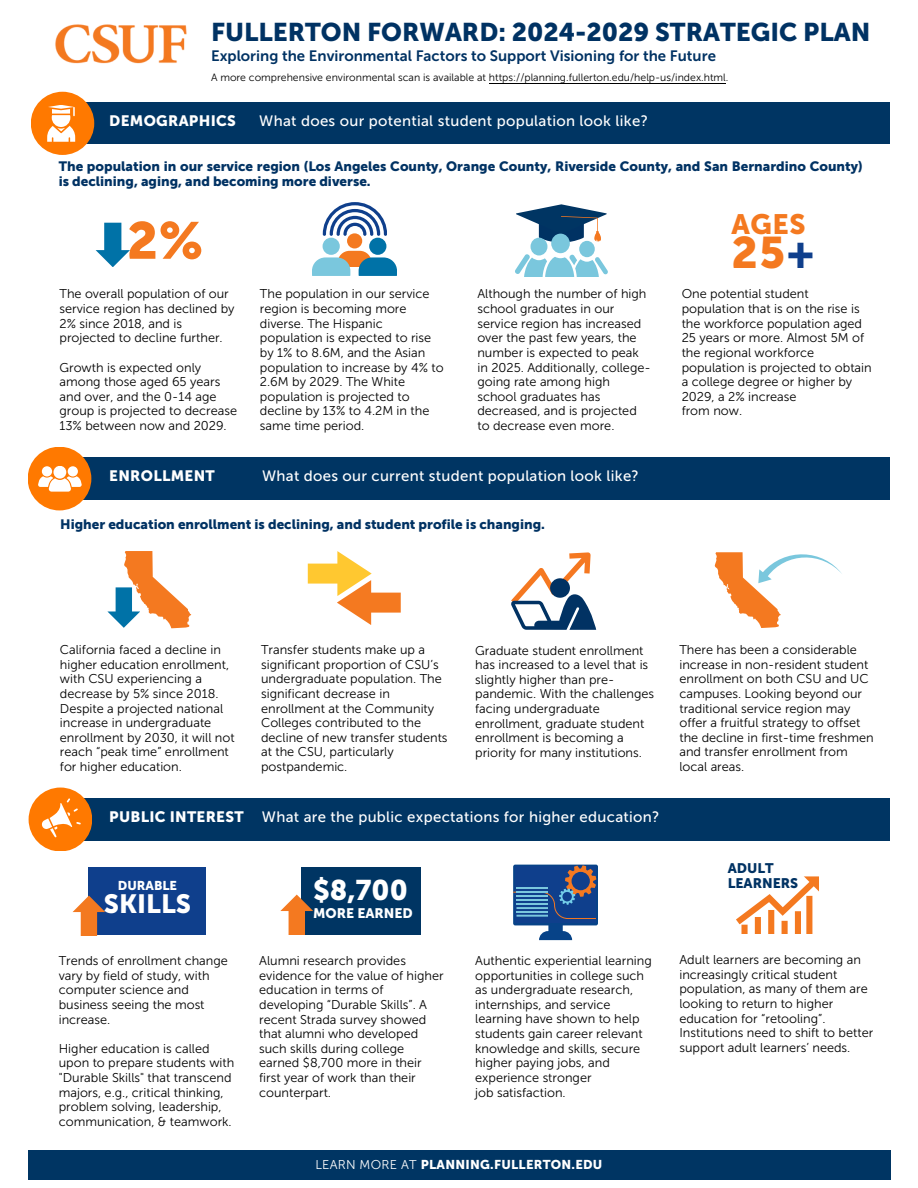
<style>
.page{position:relative;width:918px;height:1188px;background:#fff}
.page>*{position:absolute;margin:0;border:0;box-sizing:border-box;transform-origin:0 0}
.t1{font:51.75px "Museo Sans 900";color:#f47920}
.t2{font:43.95px "Museo Sans 900";color:#f47920}
.t3{font:28.2px "Museo Sans 900";color:#fff}
.t4{font:27.9px "Museo Sans 900";color:#f47920}
.t5{font:26.25px "Museo Sans 900";color:#fff}
.t6{font:25.5px "Museo Sans 900";color:#003263}
.t7{font:15px "Museo Sans 500";letter-spacing:.02em;color:#fff}
.t8{font:15px "Museo Sans 700";color:#003263}
.t9{font:15px "Museo Sans 900";letter-spacing:.02em;color:#fff}
.t10{font:13.8px/14.7px "Museo Sans 900";color:#003263}
.t11{font:13.8px "Museo Sans 900";color:#fff}
.t12{font:13.5px/14.7px "Museo Sans 900";color:#003263}
.t13{font:12.75px/14.7px "Museo Sans 300";color:#000}
.t14{font:12.75px "Museo Sans 900";letter-spacing:.02em;color:#fff}
.t15{font:12.75px "Museo Sans 900";color:#fff}
.t16{font:10.5px "Museo Sans 300";color:#000}
.s1{color:#0f3f8c}
.s2{font-family:"Museo Sans 300"}
</style>
<div class="page">
<img style="left:55px;top:24px;width:132px;height:40px">
<div style="left:88px;top:867px;width:118px;height:67px;background:#0f3f8c"></div>
<svg style="left:73px;top:896px;width:32px;height:40px"></svg>
<svg style="left:124px;top:551px;width:67px;height:77px"></svg>
<svg style="left:107px;top:588px;width:33px;height:40px"></svg>
<div style="left:302px;top:867px;width:119px;height:67px;background:#003563"></div>
<svg style="left:280px;top:895px;width:33px;height:40px"></svg>
<svg style="left:308px;top:551px;width:93px;height:74px"></svg>
<div style="left:347px;top:233px;width:15px;height:15px;background:#f47920;border-radius:50%"></div>
<div style="left:323px;top:238px;width:17px;height:17px;background:#7ac7dd;border-radius:50%"></div>
<svg style="left:323px;top:202px;width:64px;height:34px"></svg>
<svg style="left:312px;top:251px;width:85px;height:25px"></svg>
<div style="left:369px;top:238px;width:17px;height:17px;background:#0072a7;border-radius:50%"></div>
<svg style="left:511px;top:552px;width:85px;height:78px"></svg>
<svg style="left:516px;top:204px;width:91px;height:39px"></svg>
<div style="left:551px;top:234px;width:19px;height:19px;background:#7ac7dd;border-radius:50%"></div>
<div style="left:579px;top:241px;width:16px;height:16px;background:#7ac7dd;border-radius:50%"></div>
<div style="left:531px;top:238px;width:16px;height:17px;background:#7ac7dd;border-radius:50%"></div>
<svg style="left:515px;top:254px;width:93px;height:23px"></svg>
<div style="left:28px;top:1151px;width:862px;height:29px;background:#003563"></div>
<div style="left:60px;top:458px;width:832px;height:43px;background:#003563"></div>
<svg style="left:28px;top:447px;width:63px;height:63px;fill:#ff7900"></svg>
<div style="left:53px;top:466px;width:13px;height:13px;background:#fff;border-radius:50%"></div>
<div style="left:42px;top:466px;width:10px;height:10px;background:#fff;border-radius:50%"></div>
<div style="left:68px;top:466px;width:10px;height:10px;background:#fff;border-radius:50%"></div>
<svg style="left:38px;top:476px;width:44px;height:16px"></svg>
<div style="left:63px;top:102px;width:828px;height:43px;background:#003563"></div>
<svg style="left:31px;top:92px;width:63px;height:63px;fill:#ff7900"></svg>
<svg style="left:47px;top:105px;width:28px;height:37px"></svg>
<hr style="left:489px;top:83px;width:237px;height:1px;background:#000">
<svg style="left:714px;top:552px;width:128px;height:76px"></svg>
<svg style="left:96px;top:223px;width:34px;height:44px"></svg>
<div style="left:60px;top:798px;width:831px;height:44px;background:#003563"></div>
<svg style="left:29px;top:788px;width:63px;height:63px;fill:#ff7900"></svg>
<svg style="left:736px;top:876px;width:83px;height:58px"></svg>
<svg style="left:513px;top:865px;width:85px;height:75px;background:#48689a"></svg>
<hr style="left:516px;top:888px;width:40px;height:1px;background:#7ac7dd">
<hr style="left:516px;top:891px;width:40px;height:2px;background:#7ac7dd">
<hr style="left:516px;top:895px;width:40px;height:2px;background:#7ac7dd">
<hr style="left:516px;top:899px;width:40px;height:2px;background:#7ac7dd">
<svg style="left:42px;top:798px;width:39px;height:40px;background:#ff983b"></svg>
<h3 class="t6" style="left:211px;top:17px;width:661px">FULLERTON FORWARD: 2024-2029 STRATEGIC PLAN</h3>
<p class="t8" style="left:211px;top:47px;width:506px">Exploring the Environmental Factors to Support Visioning for the Future</p>
<p class="t16" style="left:211px;top:71px;width:519px">A more comprehensive environmental scan is available at https://planning.fullerton.edu/help-us/index.html.</p>
<p class="t9" style="left:109px;top:112px;width:128px">DEMOGRAPHICS</p>
<p class="t7" style="left:259px;top:112px;width:390px">What does our potential student population look like?</p>
<p class="t12" style="left:59px;top:159px;width:805px">The population in our service region (Los Angeles County, Orange County, Riverside County, and San Bernardino County) is declining, aging, and becoming more diverse.</p>
<h1 class="t1" style="left:127px;top:210px;width:78px">2%</h1>
<p class="t13" style="left:60px;top:287px;width:177px">The overall population of our service region has declined by<br>2% since 2018, and is projected to decline further.</p>
<p class="t13" style="left:60px;top:360px;width:179px">Growth is expected only among those aged 65 years and over, and the 0-14 age group is projected to decrease<br>13% between now and 2029.</p>
<p class="t13" style="left:260px;top:287px;width:185px">The population in our service region is becoming more diverse. The Hispanic population is expected to rise by 1% to 8.6M, and the Asian population to increase by 4% to<br>2.6M by 2029. The White population is projected to decline by 13% to 4.2M in the same time period.</p>
<p class="t13" style="left:477px;top:287px;width:175px">Although the number of high school graduates in our service region has increased over the past few years, the number is expected to peak in 2025. Additionally, college&shy;going rate among high school graduates has decreased, and is projected to decrease even more.</p>
<p class="t9" style="left:109px;top:467px;width:107px">ENROLLMENT</p>
<p class="t7" style="left:262px;top:467px;width:378px">What does our current student population look like?</p>
<p class="t12" style="left:60px;top:517px;width:486px">Higher education enrollment is declining, and student profile is changing.</p>
<h3 class="t4" style="left:731px;top:207px;width:76px">AGES</h3>
<h2 class="t2" style="left:731px;top:226px;width:84px">25<span class="s1">+</span></h2>
<p class="t13" style="left:682px;top:287px;width:192px">One potential student population that is on the rise is the workforce population aged<br>25 years or more. Almost 5M of the regional workforce population is projected to obtain a college degree or higher by<br>2029, a 2% increase<br>from now.</p>
<p class="t13" style="left:60px;top:642px;width:176px">California faced a decline in higher education enrollment, with CSU experiencing a decrease by 5% since 2018.<br>Despite a projected national increase in undergraduate enrollment by 2030, it will not reach “peak time” enrollment for higher education.</p>
<p class="t9" style="left:109px;top:808px;width:136px">PUBLIC INTEREST</p>
<p class="t13" style="left:261px;top:642px;width:188px">Transfer students make up a significant proportion of CSU’s undergraduate population. The significant decrease in enrollment at the Community<br>Colleges contributed to the decline of new transfer students at the CSU, particularly postpandemic.</p>
<p class="t13" style="left:475px;top:643px;width:180px">Graduate student enrollment has increased to a level that is slightly higher than pre&shy;pandemic. With the challenges facing undergraduate enrollment, graduate student enrollment is becoming a priority for many institutions.</p>
<p class="t7" style="left:262px;top:808px;width:399px">What are the public expectations for higher education?</p>
<p class="t15" style="left:118px;top:878px;width:61px">DURABLE</p>
<h3 class="t5" style="left:104px;top:888px;width:89px">SKILLS</h3>
<p class="t13" style="left:59px;top:953px;width:171px">Trends of enrollment change vary by field of study, with computer science and business seeing the most increase.</p>
<p class="t13" style="left:59px;top:1041px;width:177px">Higher education is called upon to prepare students with "Durable Skills" that transcend majors, e.g., critical thinking, problem solving, leadership, communication, &amp; teamwork.</p>
<h3 class="t3" style="left:313px;top:874px;width:96px">$8,700</h3>
<p class="t11" style="left:313px;top:905px;width:101px">MORE EARNED</p>
<p class="t13" style="left:259px;top:953px;width:186px">Alumni research provides evidence for the value of higher education in terms of developing “Durable Skills”. A recent Strada survey showed that alumni who developed such skills during college earned $8,700 more in their first year of work than their counterpart.</p>
<p class="t13" style="left:475px;top:953px;width:178px">Authentic experiential learning opportunities in college such as undergraduate research, internships, and service learning have shown to help students gain career relevant knowledge and skills, secure higher paying jobs, and experience stronger<br>job satisfaction.</p>
<p class="t14" style="left:315px;top:1157px;width:289px"><span class="s2">LEARN MORE AT</span> PLANNING.FULLERTON.EDU</p>
<p class="t13" style="left:679px;top:642px;width:196px">There has been a considerable increase in non-resident student enrollment on both CSU and UC campuses. Looking beyond our traditional service region may offer a fruitful strategy to offset the decline in first-time freshmen and transfer enrollment from local areas.</p>
<p class="t10" style="left:728px;top:861px;width:72px">ADULT<br>LEARNERS</p>
<p class="t13" style="left:679px;top:952px;width:195px">Adult learners are becoming an increasingly critical student population, as many of them are looking to return to higher education for “retooling”.<br>Institutions need to shift to better support adult learners’ needs.</p>
</div>
